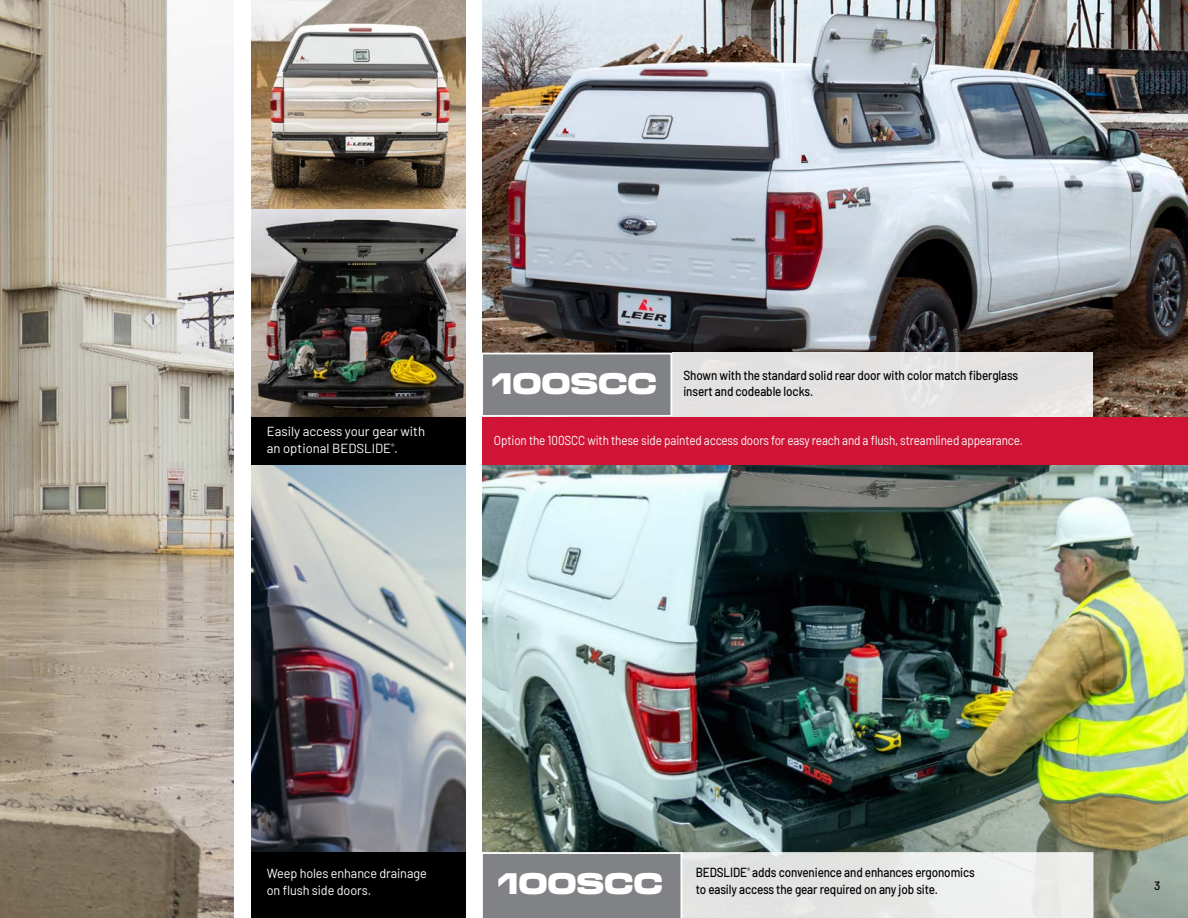
<style>
.page{position:relative;width:1188px;height:918px;background:#fff}
.page>*{position:absolute;margin:0;border:0;box-sizing:border-box;transform-origin:0 0}
.t1{font:900 expanded 29.25px "Transducer";color:#fff}
.t2{font:500 13.2px/16.5px "Barlow";letter-spacing:-.01em;color:#000;scale:.89 1}
.t3{font:13.2px "Barlow";letter-spacing:-.01em;color:#fff;scale:.89 1}
.t4{font:13.2px/16.5px "Barlow";letter-spacing:-.01em;color:#fff}
.t5{font:13.2px/16.5px "Barlow";letter-spacing:-.01em;color:#fff;scale:.96 1}
.t6{font:500 12px "Barlow";color:#000}
</style>
<div class="page">
<img style="left:0;top:0;width:234px;height:918px">
<img style="left:251px;top:464px;width:215px;height:388px">
<img style="left:251px;top:0;width:215px;height:417px">
<img style="left:483px;top:0;width:705px;height:417px">
<img style="left:483px;top:464px;width:705px;height:454px">
<div style="left:483px;top:417px;width:705px;height:47px;background:#d01436"></div>
<div style="left:251px;top:417px;width:216px;height:47px;background:#000"></div>
<div style="left:251px;top:852px;width:216px;height:66px;background:#000"></div>
<div style="left:481px;top:353px;width:191px;height:64px;background:#808285;border:2px solid #fff"></div>
<div style="left:672px;top:353px;width:421px;height:64px;background:#e4e2e1"></div>
<svg style="left:482px;top:852px;width:612px;height:66px;background:#c7c8c8"></svg>
<h1 class="t1" style="left:492px;top:360px;width:166px">100SCC</h1>
<p class="t2" style="left:683px;top:366px;width:378px">Shown with the standard solid rear door with color match fiberglass insert and codeable locks.</p>
<p class="t4" style="left:267px;top:422px;width:160px">Easily access your gear with an optional BEDSLIDE<sup>®</sup>.</p>
<p class="t3" style="left:494px;top:430px;width:596px">Option the 100SCC with these side painted access doors for easy reach and a flush, streamlined appearance.</p>
<p class="t5" style="left:267px;top:864px;width:168px">Weep holes enhance drainage on flush side doors.</p>
<h1 class="t1" style="left:498px;top:860px;width:166px">100SCC</h1>
<p class="t2" style="left:696px;top:863px;width:315px">BEDSLIDE<sup>®</sup> adds convenience and enhances ergonomics to easily access the gear required on any job site.</p>
<p class="t6" style="left:1154px;top:877px;width:8px">3</p>
</div>
